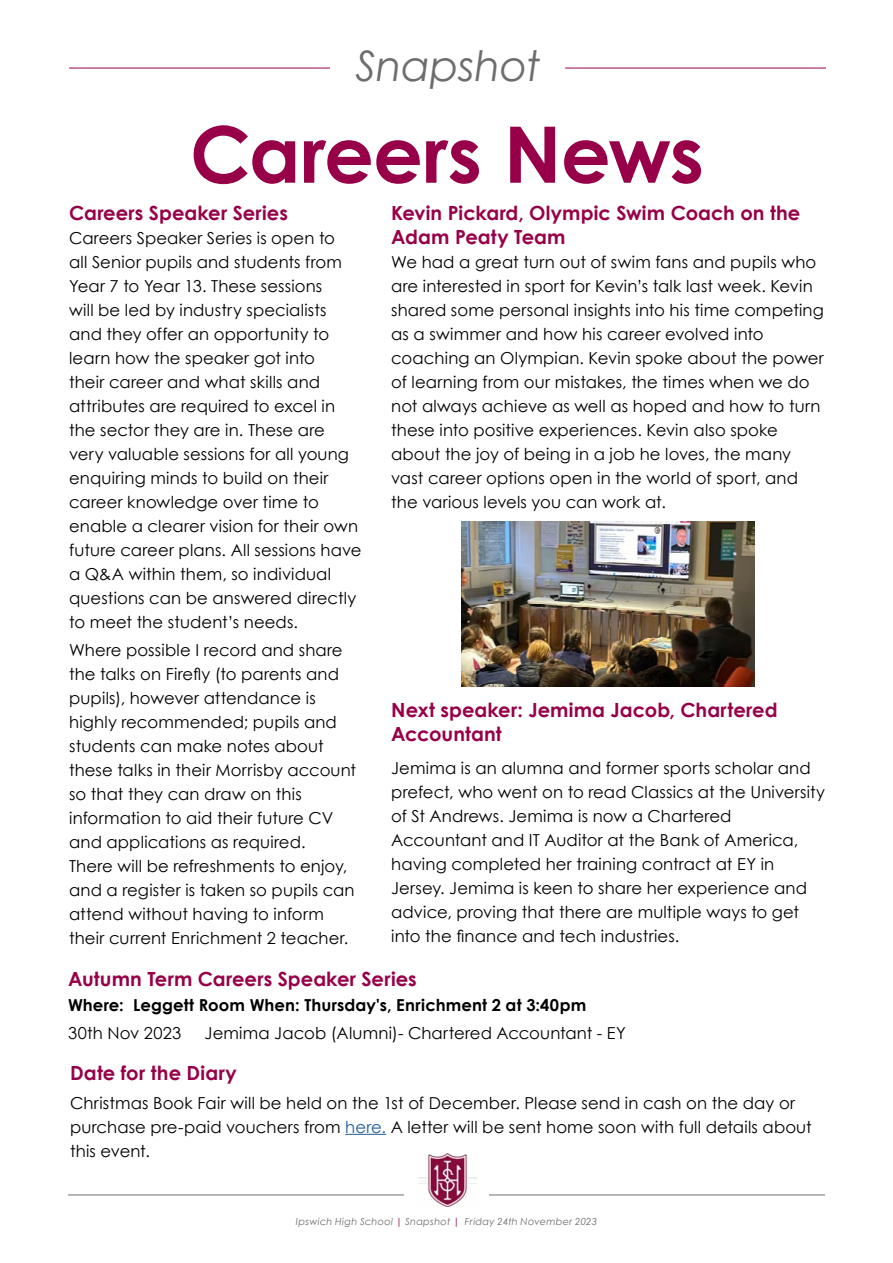
<style>
.page{position:relative;width:893px;height:1263px;background:#fff}
.page>*{position:absolute;margin:0;border:0;box-sizing:border-box;transform-origin:0 0}
.t1{font:700 78px "Century Gothic";letter-spacing:-.01em;color:#970048}
.t2{font:italic 42px "Century Gothic";letter-spacing:-.005em;color:#6d6e6b}
.t3{font:700 19.5px/24px "Century Gothic";letter-spacing:.005em;color:#970048}
.t4{font:16.5px/24px "Century Gothic";letter-spacing:.005em;color:#000}
.t5{font:700 16.5px "Century Gothic";letter-spacing:.01em;color:#000}
.t6{font:italic 9.75px "Century Gothic";letter-spacing:.025em;color:#6d6e6b}
.s1{color:#215e9e}
.s2{color:#970048}
</style>
<div class="page">
<hr style="left:68px;top:1194px;width:336px;height:1px;background:#6d6e6b">
<hr style="left:489px;top:1194px;width:336px;height:1px;background:#6d6e6b">
<img style="left:419px;top:1153px;width:58px;height:53px">
<hr style="left:565px;top:68px;width:261px;height:1px;background:#970048">
<hr style="left:69px;top:68px;width:261px;height:1px;background:#970048">
<hr style="left:345px;top:1134px;width:41px;height:1px;background:#215e9e">
<img style="left:462px;top:521px;width:292px;height:165px">
<h2 class="t2" style="left:355px;top:36px;width:187px">Snapshot</h2>
<h1 class="t1" style="left:190px;top:95px;width:515px">Careers News</h1>
<p class="t3" style="left:69px;top:200px;width:220px">Careers Speaker Series</p>
<p class="t4" style="left:69px;top:226px;width:294px">Careers Speaker Series is open to<br>all Senior pupils and students from Year 7 to Year 13. These sessions<br>will be led by industry specialists and they offer an opportunity to learn how the speaker got into<br>their career and what skills and attributes are required to excel in the sector they are in. These are very valuable sessions for all young enquiring minds to build on their career knowledge over time to enable a clearer vision for their own future career plans. All sessions have a Q&amp;A within them, so individual questions can be answered directly to meet the student’s needs.</p>
<p class="t4" style="left:69px;top:638px;width:289px">Where possible I record and share the talks on Firefly (to parents and pupils), however attendance is highly recommended; pupils and students can make notes about these talks in their Morrisby account so that they can draw on this information to aid their future CV and applications as required.<br>There will be refreshments to enjoy, and a register is taken so pupils can attend without having to inform their current Enrichment 2 teacher.</p>
<p class="t3" style="left:68px;top:966px;width:350px">Autumn Term Careers Speaker Series</p>
<p class="t5" style="left:68px;top:993px;width:520px">Where: Leggett Room When: Thursday's, Enrichment 2 at 3:40pm</p>
<p class="t4" style="left:68px;top:1020px;width:115px">30th Nov 2023</p>
<p class="t4" style="left:205px;top:1020px;width:423px">Jemima Jacob (Alumni)- Chartered Accountant - EY</p>
<p class="t3" style="left:70px;top:1060px;width:168px">Date for the Diary</p>
<p class="t4" style="left:70px;top:1090px;width:743px">Christmas Book Fair will be held on the 1st of December. Please send in cash on the day or purchase pre-paid vouchers from <span class="s1">here.</span> A letter will be sent home soon with full details about this event.</p>
<p class="t3" style="left:391px;top:200px;width:411px">Kevin Pickard, Olympic Swim Coach on the<br>Adam Peaty Team</p>
<p class="t4" style="left:391px;top:250px;width:434px">We had a great turn out of swim fans and pupils who are interested in sport for Kevin’s talk last week. Kevin shared some personal insights into his time competing as a swimmer and how his career evolved into coaching an Olympian. Kevin spoke about the power of learning from our mistakes, the times when we do not always achieve as well as hoped and how to turn these into positive experiences. Kevin also spoke about the joy of being in a job he loves, the many vast career options open in the world of sport, and the various levels you can work at.</p>
<p class="t3" style="left:391px;top:697px;width:388px">Next speaker: Jemima Jacob, Chartered<br>Accountant</p>
<p class="t4" style="left:391px;top:755px;width:435px">Jemima is an alumna and former sports scholar and prefect, who went on to read Classics at the University of St Andrews. Jemima is now a Chartered Accountant and IT Auditor at the Bank of America, having completed her training contract at EY in Jersey. Jemima is keen to share her experience and advice, proving that there are multiple ways to get into the finance and tech industries.</p>
<p class="t6" style="left:296px;top:1214px;width:303px">Ipswich High School <span class="s2">|</span> Snapshot <span class="s2">|</span> Friday 24th November 2023</p>
</div>
